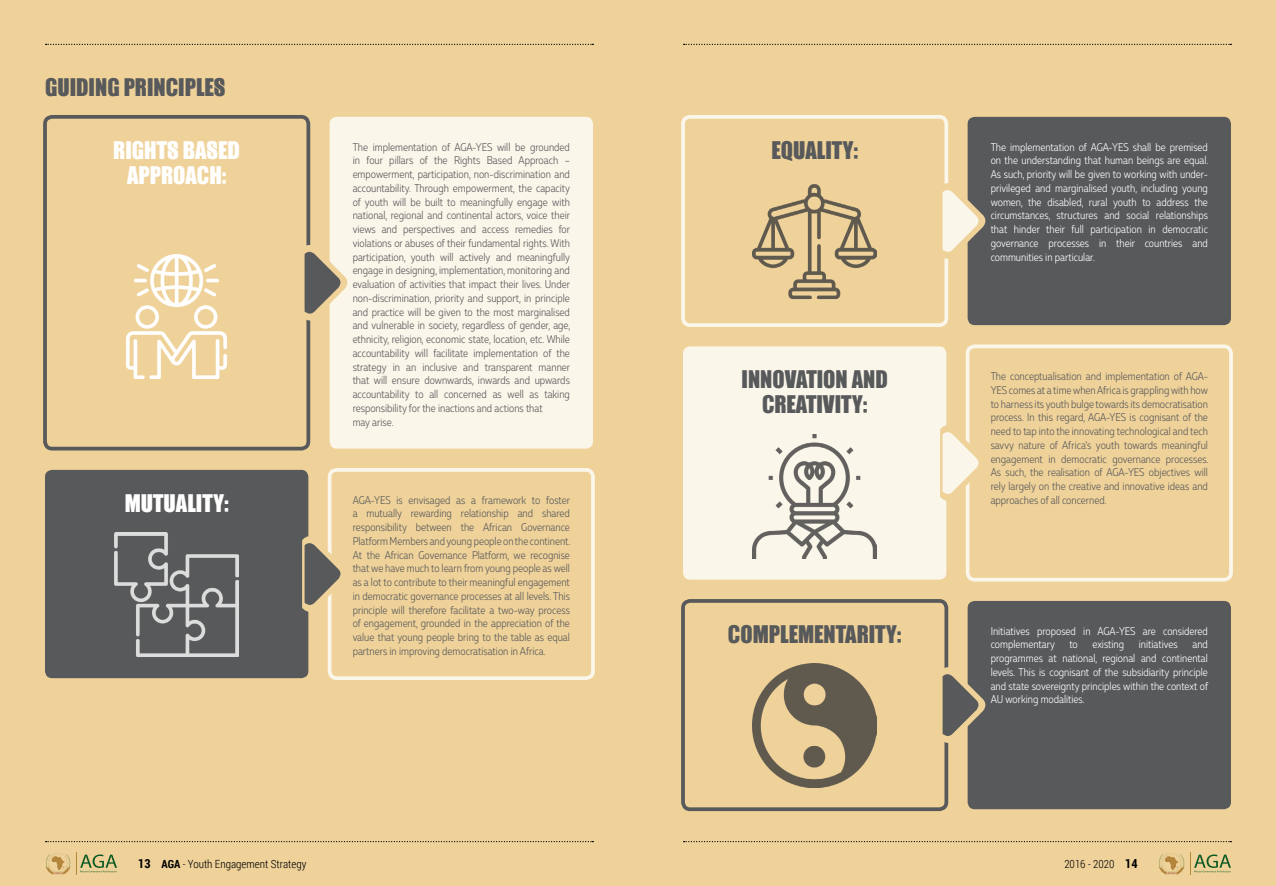
<style>
.page{position:relative;width:1276px;height:886px;background:#efd29a}
.page>*{position:absolute;margin:0;border:0;box-sizing:border-box;transform-origin:0 0}
.t1{font:22.5px/25px "Gabo Drive";color:#58595b;text-align:center}
.t2{font:22.5px/25px "Gabo Drive";color:#fff;text-align:center}
.t3{font:300 11.25px/13.8px "Muller Narrow";color:#58595b;text-align:justify}
.t4{font:300 11.25px/13.8px "Muller Narrow";color:#fff;text-align:justify}
.t5{font:300 11.25px "Roboto Condensed";color:#000}
.s1{font-weight:700;font-size:12.5px}
.s2{font-weight:700}
</style>
<div class="page">
<div style="left:43px;top:115px;width:267px;height:335px;border:4px solid #58595b;border-radius:7px"></div>
<div style="left:330px;top:117px;width:263px;height:332px;background:#fbf6ea;border-radius:7px"></div>
<div style="left:328px;top:468px;width:267px;height:212px;border:4px solid #fff;border-radius:7px"></div>
<div style="left:45px;top:470px;width:263px;height:208px;background:#58595b;border-radius:7px"></div>
<img style="left:126px;top:254px;width:101px;height:124px">
<img style="left:115px;top:533px;width:124px;height:124px">
<svg style="left:304px;top:241px;width:44px;height:83px"></svg>
<svg style="left:302px;top:533px;width:39px;height:82px"></svg>
<div style="left:965px;top:344px;width:267px;height:237px;border:4px solid #fff;border-radius:7px"></div>
<div style="left:683px;top:346px;width:263px;height:234px;background:#fbf6ea;border-radius:7px"></div>
<div style="left:967px;top:117px;width:264px;height:208px;background:#58595b;border-radius:7px"></div>
<div style="left:681px;top:115px;width:267px;height:212px;border:4px solid #fff;border-radius:7px"></div>
<div style="left:681px;top:599px;width:267px;height:212px;border:4px solid #58595b;border-radius:7px"></div>
<div style="left:967px;top:601px;width:264px;height:208px;background:#58595b;border-radius:7px"></div>
<img style="left:752px;top:434px;width:124px;height:124px">
<img style="left:752px;top:184px;width:124px;height:116px">
<img style="left:752px;top:664px;width:124px;height:124px">
<svg style="left:942px;top:180px;width:44px;height:82px"></svg>
<svg style="left:940px;top:422px;width:39px;height:82px"></svg>
<svg style="left:942px;top:664px;width:44px;height:82px"></svg>
<svg style="left:46px;top:44px;width:547px;height:1px"></svg>
<svg style="left:46px;top:841px;width:547px;height:1px"></svg>
<svg style="left:683px;top:841px;width:548px;height:1px"></svg>
<svg style="left:683px;top:44px;width:548px;height:1px"></svg>
<img style="left:46px;top:853px;width:25px;height:21px">
<svg style="left:76px;top:852px;width:41px;height:22px"></svg>
<img style="left:1159px;top:853px;width:25px;height:21px">
<svg style="left:1190px;top:852px;width:41px;height:22px"></svg>
<h1 class="t1" style="left:45px;top:74px;width:182px">GUIDING PRINCIPLES</h1>
<h1 class="t2" style="left:113px;top:137px;width:128px">RIGHTS BASED<br>APPROACH:</h1>
<h1 class="t2" style="left:125px;top:490px;width:105px">MUTUALITY:</h1>
<p class="t3" style="left:353px;top:140px;width:219px;text-align:left">The implementation of AGA-YES will be grounded in four pillars of the Rights Based Approach – empowerment, participation, non-discrimination and accountability. Through empowerment, the capacity of youth will be built to meaningfully engage with national, regional and continental actors, voice their views and perspectives and access remedies for violations or abuses of their fundamental rights. With participation, youth will actively and meaningfully engage in designing, implementation, monitoring and evaluation of activities that impact their lives. Under non-discrimination, priority and support, in principle and practice will be given to the most marginalised and vulnerable in society, regardless of gender, age, ethnicity, religion, economic state, location, etc. While accountability will facilitate implementation of the strategy in an inclusive and transparent manner that will ensure downwards, inwards and upwards accountability to all concerned as well as taking responsibility for the inactions and actions that<br>may arise.</p>
<p class="t3" style="left:353px;top:493px;width:219px">AGA-YES is envisaged as a framework to foster a mutually rewarding relationship and shared responsibility between the African Governance Platform Members and young people on the continent.<br>At the African Governance Platform, we recognise that we have much to learn from young people as well as a lot to contribute to their meaningful engagement in democratic governance processes at all levels. This principle will therefore facilitate a two-way process of engagement, grounded in the appreciation of the value that young people bring to the table as equal partners in improving democratisation in Africa.</p>
<h1 class="t1" style="left:771px;top:137px;width:88px">EQUALITY:</h1>
<p class="t4" style="left:990px;top:140px;width:219px">The implementation of AGA-YES shall be premised on the understanding that human beings are equal.<br>As such, priority will be given to working with under&shy;privileged and marginalised youth, including young women, the disabled, rural youth to address the circumstances, structures and social relationships that hinder their full participation in democratic governance processes in their countries and communities in particular.</p>
<h1 class="t1" style="left:741px;top:366px;width:148px">INNOVATION AND<br>CREATIVITY:</h1>
<p class="t3" style="left:990px;top:369px;width:219px">The conceptualisation and implementation of AGA-YES comes at a time when Africa is grappling with how to harness its youth bulge towards its democratisation process. In this regard, AGA-YES is cognisant of the need to tap into the innovating technological and tech savvy nature of Africa’s youth towards meaningful engagement in democratic governance processes.<br>As such, the realisation of AGA-YES objectives will rely largely on the creative and innovative ideas and approaches of all concerned.</p>
<h1 class="t1" style="left:728px;top:621px;width:175px">COMPLEMENTARITY:</h1>
<p class="t4" style="left:990px;top:624px;width:219px">Initiatives proposed in AGA-YES are considered complementary</p>
<p class="t4" style="left:990px;top:637px;width:219px;text-indent:202px">and programmes at national, regional and continental levels. This is cognisant of the subsidiarity principle and state sovereignty principles within the context of AU working modalities.</p>
<p class="t4" style="left:1069px;top:637px;width:10px">to</p>
<p class="t4" style="left:1092px;top:637px;width:33px">existing</p>
<p class="t4" style="left:1139px;top:637px;width:40px">initiatives</p>
<p class="t5" style="left:138px;top:856px;width:170px"><span class="s1">13</span> <span class="s2">AGA</span> - Youth Engagement Strategy</p>
<p class="t5" style="left:1064px;top:856px;width:75px">2016 - 2020 <span class="s1">14</span></p>
</div>
